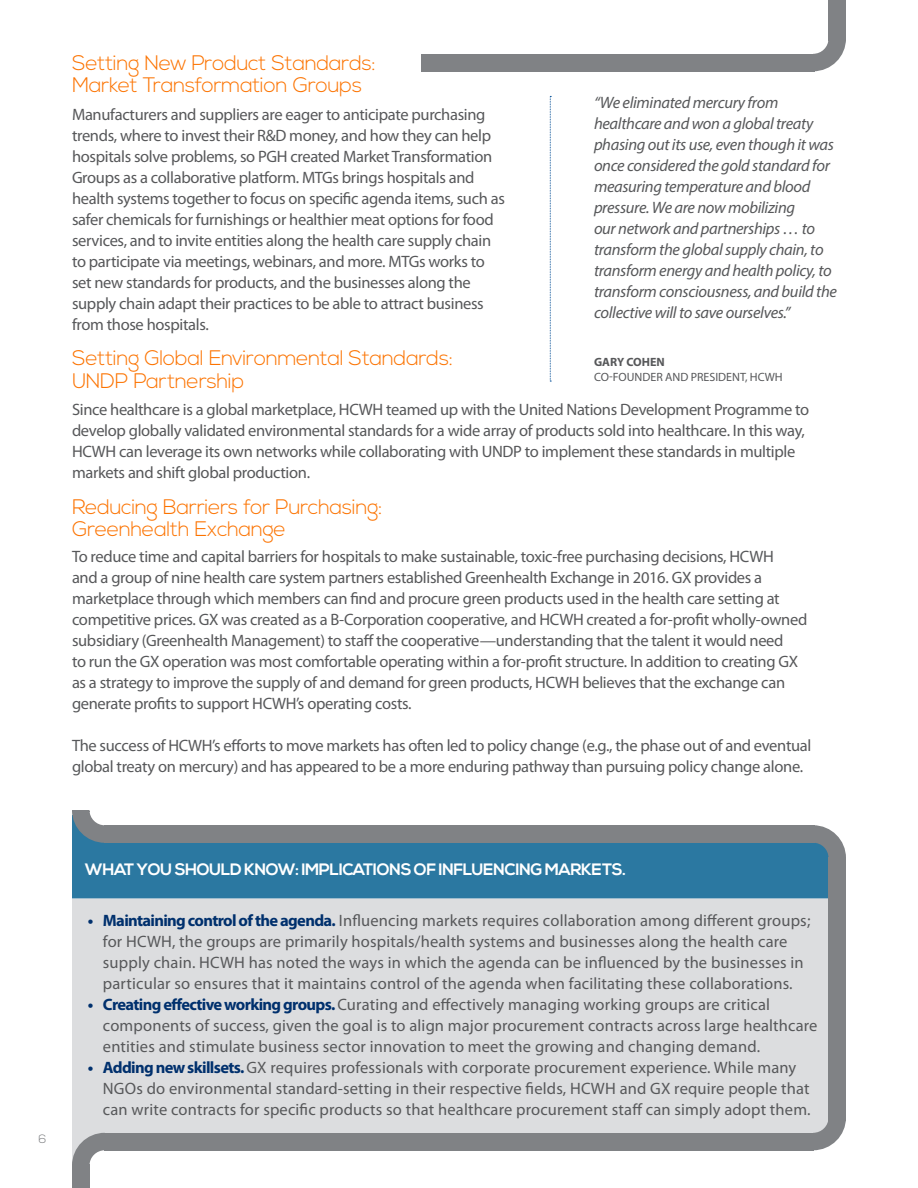
<style>
.page{position:relative;width:918px;height:1188px;background:#fff}
.page>*{position:absolute;margin:0;border:0;box-sizing:border-box;transform-origin:0 0}
.t1{font:300 21px "Nexa";letter-spacing:-.02em;color:#fc7300}
.t2{font:16.5px/21px "Myriad Pro";letter-spacing:-.02em;color:#57585a}
.t3{font:16.5px/21px "Myriad Pro";letter-spacing:.01em;color:#57585a}
.t4{font:italic 16.5px/21px "Myriad Pro";letter-spacing:-.02em;color:#57585a}
.t5{font:700 16.5px "Nexa";letter-spacing:-.03em;color:#fff}
.t6{font:12px "Myriad Pro";color:#57585a}
.t7{font:700 12px "Myriad Pro";color:#57585a}
.t8{font:300 12px "Nexa";color:#787a7d}
.s1{font-weight:700;color:#00306d}
</style>
<div class="page">
<svg style="left:550px;top:96px;width:1px;height:286px"></svg>
<svg style="left:813px;top:39px;width:33px;height:32px"></svg>
<div style="left:829px;top:0;width:17px;height:41px;background:#808285"></div>
<div style="left:421px;top:54px;width:394px;height:17px;background:#808285"></div>
<div style="left:72px;top:898px;width:757px;height:253px;background:#dcdddf"></div>
<div style="left:72px;top:843px;width:757px;height:55px;background:#2b78a1"></div>
<div style="left:104px;top:825px;width:610px;height:18px;background:#808285"></div>
<svg style="left:72px;top:810px;width:32px;height:33px"></svg>
<div style="left:829px;top:857px;width:17px;height:263px;background:#808285"></div>
<div style="left:617px;top:825px;width:197px;height:18px;background:#808285"></div>
<svg style="left:813px;top:825px;width:33px;height:33px"></svg>
<div style="left:380px;top:1133px;width:434px;height:17px;background:#808285"></div>
<svg style="left:813px;top:1118px;width:33px;height:32px"></svg>
<div style="left:104px;top:1133px;width:434px;height:17px;background:#808285"></div>
<svg style="left:72px;top:1133px;width:33px;height:33px"></svg>
<div style="left:72px;top:1165px;width:17px;height:23px;background:#808285"></div>
<p class="t1" style="left:72px;top:50px;width:305px">Setting New Product Standards:</p>
<p class="t1" style="left:72px;top:73px;width:292px">Market Transformation Groups</p>
<p class="t2" style="left:72px;top:104px;width:434px">Manufacturers and suppliers are eager to anticipate purchasing trends, where to invest their R&amp;D money, and how they can help hospitals solve problems, so PGH created Market Transformation Groups as a collaborative platform. MTGs brings hospitals and health systems together to focus on specific agenda items, such as safer chemicals for furnishings or healthier meat options for food services, and to invite entities along the health care supply chain to participate via meetings, webinars, and more. MTGs works to set new standards for products, and the businesses along the supply chain adapt their practices to be able to attract business from those hospitals.</p>
<p class="t1" style="left:72px;top:346px;width:383px">Setting Global Environmental Standards:</p>
<p class="t1" style="left:72px;top:369px;width:174px">UNDP Partnership</p>
<p class="t4" style="left:594px;top:92px;width:245px">“We eliminated mercury from healthcare and won a global treaty phasing out its use, even though it was once considered the gold standard for measuring temperature and blood pressure. We are now mobilizing<br>our network and partnerships … to transform the global supply chain, to transform energy and health policy, to transform consciousness, and build the collective will to save ourselves.”</p>
<p class="t7" style="left:594px;top:355px;width:72px">GARY COHEN</p>
<p class="t6" style="left:594px;top:370px;width:190px">CO-FOUNDER AND PRESIDENT, HCWH</p>
<p class="t2" style="left:72px;top:399px;width:739px">Since healthcare is a global marketplace, HCWH teamed up with the United Nations Development Programme to develop globally validated environmental standards for a wide array of products sold into healthcare. In this way, HCWH can leverage its own networks while collaborating with UNDP to implement these standards in multiple markets and shift global production.</p>
<p class="t1" style="left:72px;top:494px;width:312px">Reducing Barriers for Purchasing:</p>
<p class="t1" style="left:72px;top:517px;width:216px">Greenhealth Exchange</p>
<p class="t2" style="left:72px;top:546px;width:737px">To reduce time and capital barriers for hospitals to make sustainable, toxic-free purchasing decisions, HCWH<br>and a group of nine health care system partners established Greenhealth Exchange in 2016. GX provides a marketplace through which members can find and procure green products used in the health care setting at competitive prices. GX was created as a B-Corporation cooperative, and HCWH created a for-profit wholly-owned subsidiary (Greenhealth Management) to staff the cooperative—understanding that the talent it would need<br>to run the GX operation was most comfortable operating within a for-profit structure. In addition to creating GX as a strategy to improve the supply of and demand for green products, HCWH believes that the exchange can generate profits to support HCWH’s operating costs.</p>
<p class="t2" style="left:72px;top:735px;width:741px">The success of HCWH’s efforts to move markets has often led to policy change (e.g., the phase out of and eventual global treaty on mercury) and has appeared to be a more enduring pathway than pursuing policy change alone.</p>
<p class="t8" style="left:39px;top:1132px;width:9px">6</p>
<p class="t5" style="left:85px;top:860px;width:543px">WHAT YOU SHOULD KNOW: IMPLICATIONS OF INFLUENCING MARKETS.</p>
<p class="t3" style="left:88px;top:910px;width:724px;text-align:center"><span class="s1">• Maintaining control of the agenda.</span> Influencing markets requires collaboration among different groups; for HCWH, the groups are primarily hospitals/health systems and businesses along the health care supply chain. HCWH has noted the ways in which the agenda can be influenced by the businesses in particular so ensures that it maintains control of the agenda when facilitating these collaborations.</p>
<p class="t3" style="left:103px;top:994px;width:716px;text-indent:-15px"><span class="s1">• Creating effective working groups.</span> Curating and effectively managing working groups are critical components of success, given the goal is to align major procurement contracts across large healthcare entities and stimulate business sector innovation to meet the growing and changing demand.</p>
<p class="t3" style="left:103px;top:1057px;width:709px;text-indent:-15px"><span class="s1">• Adding new skillsets.</span> GX requires professionals with corporate procurement experience. While many<br>NGOs do environmental standard-setting in their respective fields, HCWH and GX require people that can write contracts for specific products so that healthcare procurement staff can simply adopt them.</p>
</div>
